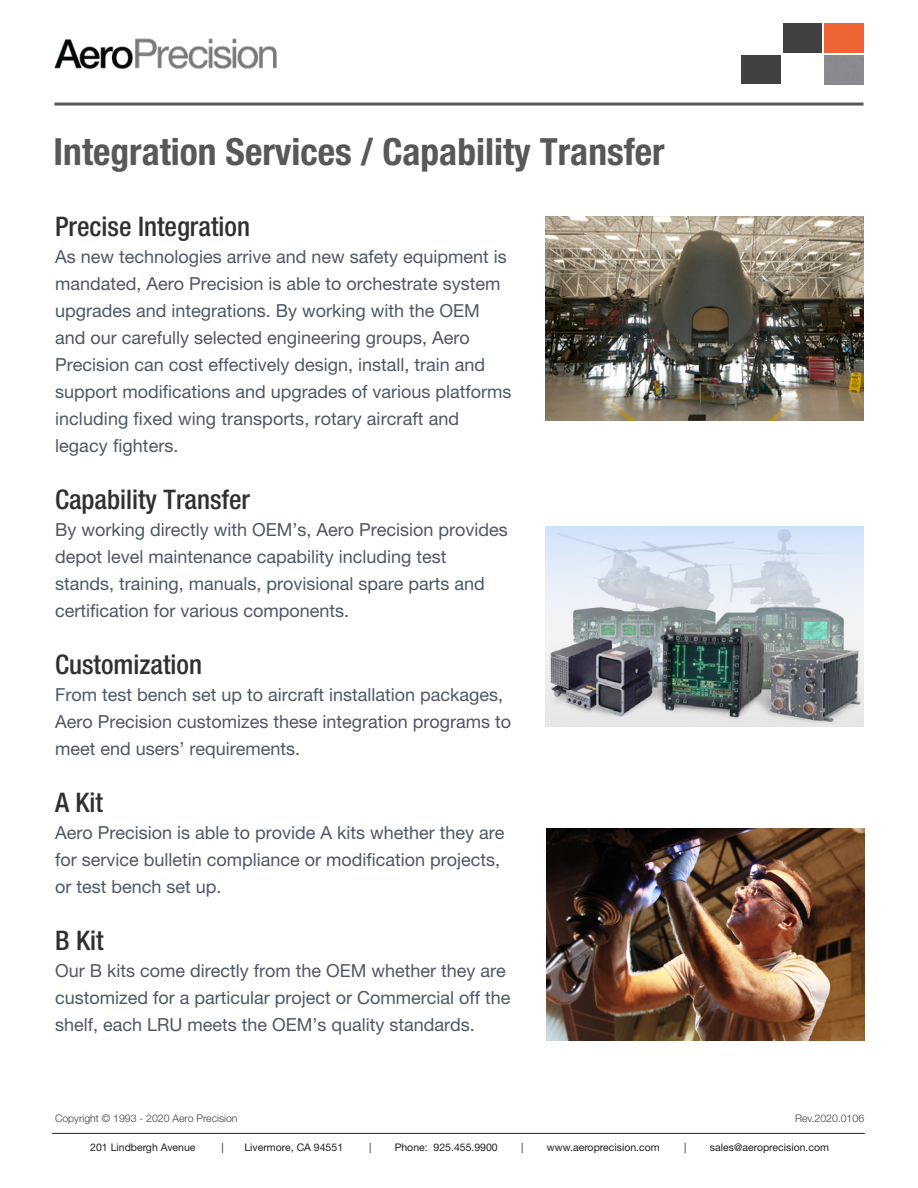
<style>
.page{position:relative;width:918px;height:1188px;background:#fff}
.page>*{position:absolute;margin:0;border:0;box-sizing:border-box;transform-origin:0 0}
.t1{font:700 condensed 37.5px "Helvetica Neue LT Std";color:#57585a}
.t2{font:500 condensed 27px "Helvetica Neue LT Std";color:#312f30}
.t3{font:18px/27px "Helvetica Neue LT Std";color:#4e5767}
.t4{font:10.5px "Helvetica Neue LT Std";color:#231f20}
.t5{font:300 10.5px "Helvetica Neue LT Std";color:#3e3e3f}
</style>
<div class="page">
<div style="left:782px;top:23px;width:41px;height:31px;background:#414042"></div>
<div style="left:741px;top:54px;width:41px;height:30px;background:#414042"></div>
<div style="left:823px;top:23px;width:41px;height:31px;background:#ee6435"></div>
<hr style="left:781px;top:23px;width:1px;height:61px;background:#fff">
<hr style="left:822px;top:23px;width:1px;height:61px;background:#fff">
<hr style="left:739px;top:53px;width:125px;height:1px;background:#fff">
<img style="left:54px;top:38px;width:223px;height:32px">
<hr style="left:52px;top:1133px;width:813px;height:1px;background:#231f20">
<hr style="left:54px;top:103px;width:810px;height:3px;background:#57585a">
<img style="left:546px;top:216px;width:318px;height:204px">
<img style="left:546px;top:527px;width:318px;height:199px">
<img style="left:546px;top:829px;width:319px;height:212px">
<p class="t1" style="left:54px;top:129px;width:613px">Integration Services / Capability Transfer</p>
<p class="t2" style="left:55px;top:210px;width:196px">Precise Integration</p>
<p class="t3" style="left:55px;top:243px;width:458px">As new technologies arrive and new safety equipment is mandated, Aero Precision is able to orchestrate system upgrades and integrations. By working with the OEM and our carefully selected engineering groups, Aero Precision can cost effectively design, install, train and support modifications and upgrades of various platforms including fixed wing transports, rotary aircraft and legacy fighters.</p>
<p class="t2" style="left:55px;top:483px;width:196px">Capability Transfer</p>
<p class="t3" style="left:55px;top:516px;width:454px">By working directly with OEM’s, Aero Precision provides depot level maintenance capability including test stands, training, manuals, provisional spare parts and certification for various components.</p>
<p class="t2" style="left:55px;top:648px;width:148px">Customization</p>
<p class="t3" style="left:55px;top:681px;width:458px">From test bench set up to aircraft installation packages,<br>Aero Precision customizes these integration programs to meet end users’ requirements.</p>
<p class="t2" style="left:55px;top:786px;width:50px">A Kit</p>
<p class="t3" style="left:55px;top:819px;width:451px">Aero Precision is able to provide A kits whether they are for service bulletin compliance or modification projects, or test bench set up.</p>
<p class="t2" style="left:55px;top:924px;width:50px">B Kit</p>
<p class="t3" style="left:55px;top:957px;width:457px">Our B kits come directly from the OEM whether they are customized for a particular project or Commercial off the shelf, each LRU meets the OEM’s quality standards.</p>
<p class="t5" style="left:55px;top:1112px;width:184px">Copyright © 1993 - 2020 Aero Precision</p>
<p class="t5" style="left:795px;top:1112px;width:71px">Rev.2020.0106</p>
<p class="t4" style="left:90px;top:1141px;width:107px">201 Lindbergh Avenue</p>
<p class="t4" style="left:222px;top:1141px;width:4px">|</p>
<p class="t4" style="left:244px;top:1141px;width:100px">Livermore, CA 94551</p>
<p class="t4" style="left:369px;top:1141px;width:4px">|</p>
<p class="t4" style="left:395px;top:1141px;width:105px">Phone: 925.455.9900</p>
<p class="t4" style="left:521px;top:1141px;width:4px">|</p>
<p class="t4" style="left:547px;top:1141px;width:114px">www.aeroprecision.com</p>
<p class="t4" style="left:684px;top:1141px;width:4px">|</p>
<p class="t4" style="left:710px;top:1141px;width:121px">sales@aeroprecision.com</p>
</div>
